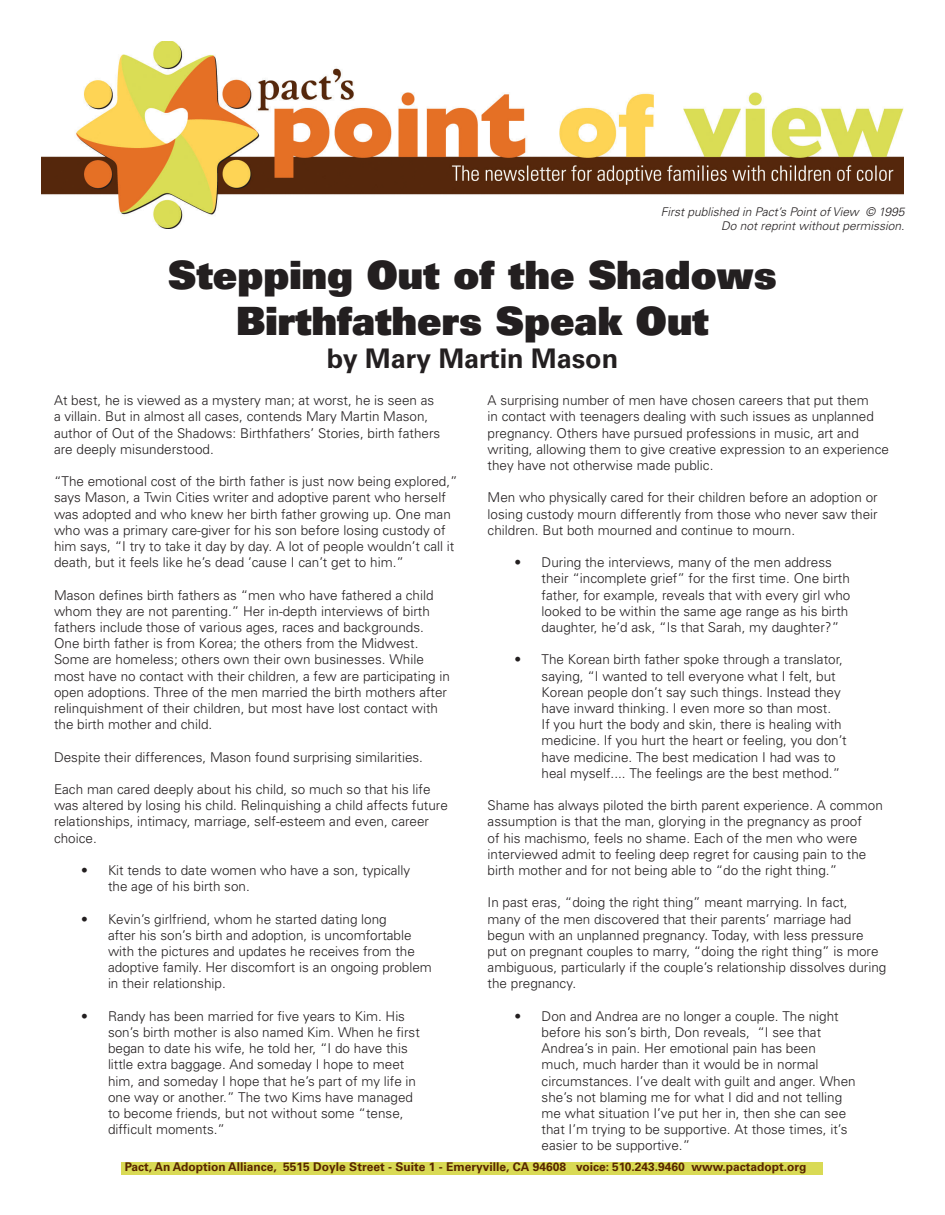
<style>
.page{position:relative;width:945px;height:1215px;background:#fff}
.page>*{position:absolute;margin:0;border:0;box-sizing:border-box;transform-origin:0 0}
.t1{font:900 39px/46.8px "Univers";color:#231f20;text-align:center}
.t2{font:700 27px "Univers";color:#231f20}
.t3{font:300 13.5px/16.2px "Univers";color:#231f20}
.t4{font:700 12px "Univers";color:#572500}
.t5{font:italic 300 12px/14.4px "Univers";color:#231f20;text-align:right}
</style>
<div class="page">
<img style="left:41px;top:41px;width:863px;height:188px">
<div style="left:122px;top:1162px;width:702px;height:12px;background:#d9da55"></div>
<p class="t5" style="left:661px;top:204px;width:245px">First published in Pact’s Point of View © 1995<br>Do not reprint without permission.</p>
<h1 class="t1" style="left:168px;top:250px;width:610px">Stepping Out of the Shadows<br>Birthfathers Speak Out</h1>
<h2 class="t2" style="left:327px;top:343px;width:293px">by Mary Martin Mason</h2>
<p class="t3" style="left:54px;top:392px;width:388px">At best, he is viewed as a mystery man; at worst, he is seen as a villain. But in almost all cases, contends Mary Martin Mason, author of Out of the Shadows: Birthfathers’ Stories, birth fathers are deeply misunderstood.</p>
<p class="t3" style="left:54px;top:473px;width:405px">“The emotional cost of the birth father is just now being explored,” says Mason, a Twin Cities writer and adoptive parent who herself was adopted and who knew her birth father growing up. One man who was a primary care-giver for his son before losing custody of him says, “I try to take it day by day. A lot of people wouldn’t call it death, but it feels like he’s dead ’cause I can’t get to him.”</p>
<p class="t3" style="left:54px;top:587px;width:398px">Mason defines birth fathers as “men who have fathered a child whom they are not parenting.” Her in-depth interviews of birth fathers include those of various ages, races and backgrounds.<br>One birth father is from Korea; the others from the Midwest.<br>Some are homeless; others own their own businesses. While most have no contact with their children, a few are participating in open adoptions. Three of the men married the birth mothers after relinquishment of their children, but most have lost contact with the birth mother and child.</p>
<p class="t3" style="left:54px;top:749px;width:371px">Despite their differences, Mason found surprising similarities.</p>
<p class="t3" style="left:54px;top:781px;width:395px">Each man cared deeply about his child, so much so that his life was altered by losing his child. Relinquishing a child affects future relationships, intimacy, marriage, self-esteem and even, career choice.</p>
<p class="t3" style="left:108px;top:862px;width:304px;text-indent:-27px">• Kit tends to date women who have a son, typically the age of his birth son.</p>
<p class="t3" style="left:108px;top:911px;width:325px;text-indent:-27px">• Kevin’s girlfriend, whom he started dating long<br>after his son’s birth and adoption, is uncomfortable with the pictures and updates he receives from the adoptive family. Her discomfort is an ongoing problem in their relationship.</p>
<p class="t3" style="left:108px;top:1008px;width:313px;text-indent:-27px">• Randy has been married for five years to Kim. His son’s birth mother is also named Kim. When he first began to date his wife, he told her, “I do have this little extra baggage. And someday I hope to meet him, and someday I hope that he’s part of my life in one way or another.” The two Kims have managed to become friends, but not without some “tense, difficult moments.”</p>
<p class="t3" style="left:488px;top:392px;width:403px">A surprising number of men have chosen careers that put them<br>in contact with teenagers dealing with such issues as unplanned pregnancy. Others have pursued professions in music, art and writing, allowing them to give creative expression to an experience they have not otherwise made public.</p>
<p class="t3" style="left:488px;top:490px;width:392px;text-align:justify">Men who physically cared for their children before an adoption or losing custody mourn differently from those who never saw their children. But both mourned and continue to mourn.</p>
<p class="t3" style="left:542px;top:554px;width:310px;text-indent:-27px">• During the interviews, many of the men address their “incomplete grief” for the first time. One birth father, for example, reveals that with every girl who looked to be within the same age range as his birth daughter, he’d ask, “Is that Sarah, my daughter?”</p>
<p class="t3" style="left:542px;top:652px;width:307px;text-indent:-27px">• The Korean birth father spoke through a translator, saying, “I wanted to tell everyone what I felt, but Korean people don’t say such things. Instead they have inward thinking. I even more so than most.<br>If you hurt the body and skin, there is healing with medicine. If you hurt the heart or feeling, you don’t have medicine. The best medication I had was to heal myself.... The feelings are the best method.”</p>
<p class="t3" style="left:488px;top:797px;width:397px">Shame has always piloted the birth parent experience. A common assumption is that the man, glorying in the pregnancy as proof<br>of his machismo, feels no shame. Each of the men who were interviewed admit to feeling deep regret for causing pain to the birth mother and for not being able to “do the right thing.”</p>
<p class="t3" style="left:488px;top:895px;width:400px">In past eras, “doing the right thing” meant marrying. In fact,<br>many of the men discovered that their parents’ marriage had begun with an unplanned pregnancy. Today, with less pressure put on pregnant couples to marry, “doing the right thing” is more ambiguous, particularly if the couple’s relationship dissolves during the pregnancy.</p>
<p class="t3" style="left:542px;top:1008px;width:316px;text-indent:-27px">• Don and Andrea are no longer a couple. The night before his son’s birth, Don reveals, “I see that Andrea’s in pain. Her emotional pain has been much, much harder than it would be in normal circumstances. I’ve dealt with guilt and anger. When she’s not blaming me for what I did and not telling me what situation I’ve put her in, then she can see that I’m trying to be supportive. At those times, it’s easier to be supportive.”</p>
<p class="t4" style="left:125px;top:1159px;width:683px">Pact, An Adoption Alliance, 5515 Doyle Street - Suite 1 - Emeryville, CA 94608 voice: 510.243.9460 www.pactadopt.org</p>
</div>
